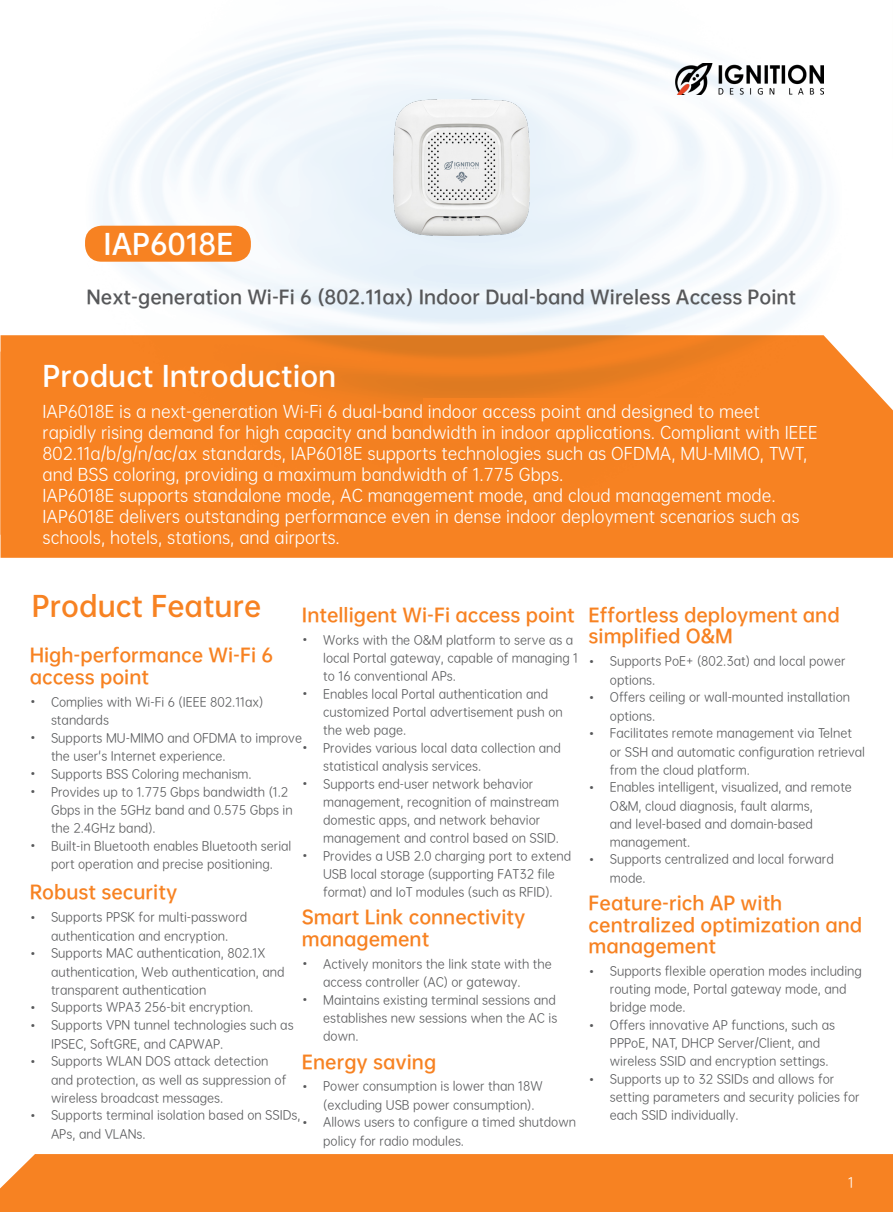
<style>
.page{position:relative;width:893px;height:1212px;background:#fff}
.page>*{position:absolute;margin:0;border:0;box-sizing:border-box;transform-origin:0 0}
.t1{font:27px "OPPO Sans B";color:#fff}
.t2{font:27px "OPPO Sans B";color:#f78222}
.产品特点标题{font:18px/21.6px "OPPO Sans B";color:#f78222}
.t3{font:18px "OPPO Sans B";color:#57585a}
.产品介绍{font:16.5px/21px "OPPO Sans R";color:#fff}
.t4{font:13.5px "OPPO Sans R";color:#fff}
.t5{font:12px/18.1px "OPPO Sans R";color:#57585a}
.s1{font-size:12.75px}
</style>
<div class="page">
<svg style="left:28px;top:1154px;width:865px;height:7px;background:#f78325"></svg>
<div style="left:0;top:1161px;width:893px;height:51px;background:#f78222"></div>
<div style="left:1px;top:354px;width:892px;height:204px;background:#f78222"></div>
<img style="left:195px;top:16px;width:629px;height:52px">
<img style="left:845px;top:354px;width:48px;height:192px">
<img style="left:1px;top:68px;width:421px;height:371px">
<img style="left:422px;top:68px;width:419px;height:329px">
<div style="left:1px;top:439px;width:845px;height:107px;background:#f78222"></div>
<img style="left:393px;top:100px;width:136px;height:136px">
<div style="left:85px;top:226px;width:166px;height:36px;background:#f78222;border-radius:16px"></div>
<img style="left:676px;top:63px;width:147px;height:32px">
<p class="t1" style="left:104px;top:221px;width:131px">IAP6018E</p>
<p class="t3" style="left:86px;top:282px;width:711px">Next-generation Wi-Fi 6 (802.11ax) Indoor Dual-band Wireless Access Point</p>
<p class="t1" style="left:43px;top:352px;width:295px">Product Introduction</p>
<p class="产品介绍" style="left:43px;top:400px;width:777px">IAP6018E is a next-generation Wi-Fi 6 dual-band indoor access point and designed to meet<br>rapidly rising demand for high capacity and bandwidth in indoor applications. Compliant with IEEE 802.11a/b/g/n/ac/ax standards, IAP6018E supports technologies such as OFDMA, MU-MIMO, TWT, and BSS coloring, providing a maximum bandwidth of 1.775 Gbps.</p>
<p class="产品介绍" style="left:43px;top:484px;width:758px">IAP6018E supports standalone mode, AC management mode, and cloud management mode.<br>IAP6018E delivers outstanding performance even in dense indoor deployment scenarios such as schools, hotels, stations, and airports.</p>
<p class="t2" style="left:32px;top:582px;width:231px">Product Feature</p>
<p class="产品特点标题" style="left:30px;top:643px;width:245px">High-performance Wi-Fi 6 access point</p>
<p class="t5" style="left:51px;top:692px;width:214px;text-indent:-21px"><span class="s1">•</span> Complies with Wi-Fi 6 (IEEE 802.11ax) standards</p>
<p class="t5" style="left:51px;top:728px;width:253px;text-indent:-21px"><span class="s1">•</span> Supports MU-MIMO and OFDMA to improve the user's Internet experience.</p>
<p class="t5" style="left:30px;top:764px;width:223px"><span class="s1">•</span> Supports BSS Coloring mechanism.</p>
<p class="t5" style="left:51px;top:782px;width:243px;text-indent:-21px"><span class="s1">•</span> Provides up to 1.775 Gbps bandwidth (1.2<br>Gbps in the 5GHz band and 0.575 Gbps in the 2.4GHz band).</p>
<p class="t5" style="left:30px;top:836px;width:263px;text-align:center"><span class="s1">•</span> Built-in Bluetooth enables Bluetooth serial port operation and precise positioning.</p>
<p class="产品特点标题" style="left:30px;top:880px;width:149px">Robust security</p>
<p class="t5" style="left:30px;top:907px;width:219px;text-align:center"><span class="s1">•</span> Supports PPSK for multi-password authentication and encryption.</p>
<p class="t5" style="left:51px;top:943px;width:235px;text-indent:-21px"><span class="s1">•</span> Supports MAC authentication, 802.1X authentication, Web authentication, and transparent authentication</p>
<p class="t5" style="left:30px;top:997px;width:225px"><span class="s1">•</span> Supports WPA3 256-bit encryption.</p>
<p class="t5" style="left:51px;top:1015px;width:244px;text-indent:-21px"><span class="s1">•</span> Supports VPN tunnel technologies such as<br>IPSEC, SoftGRE, and CAPWAP.</p>
<p class="t5" style="left:51px;top:1051px;width:237px;text-indent:-21px"><span class="s1">•</span> Supports WLAN DOS attack detection and protection, as well as suppression of wireless broadcast messages.</p>
<p class="t5" style="left:51px;top:1105px;width:251px;text-indent:-21px"><span class="s1">•</span> Supports terminal isolation based on SSIDs,<br>APs, and VLANs.</p>
<p class="产品特点标题" style="left:302px;top:602px;width:274px">Intelligent Wi-Fi access point</p>
<p class="t5" style="left:323px;top:630px;width:256px;text-indent:-21px"><span class="s1">•</span> Works with the O&amp;M platform to serve as a local Portal gateway, capable of managing 1 to 16 conventional APs.</p>
<p class="t5" style="left:323px;top:684px;width:241px;text-indent:-21px"><span class="s1">•</span> Enables local Portal authentication and customized Portal advertisement push on the web page.</p>
<p class="t5" style="left:323px;top:738px;width:239px;text-indent:-21px"><span class="s1">•</span> Provides various local data collection and statistical analysis services.</p>
<p class="t5" style="left:323px;top:774px;width:237px;text-indent:-21px"><span class="s1">•</span> Supports end-user network behavior management, recognition of mainstream domestic apps, and network behavior management and control based on SSID.</p>
<p class="t5" style="left:302px;top:846px;width:271px;text-align:center"><span class="s1">•</span> Provides a USB 2.0 charging port to extend<br>USB local storage (supporting FAT32 file format) and IoT modules (such as RFID).</p>
<p class="产品特点标题" style="left:302px;top:905px;width:225px">Smart Link connectivity management</p>
<p class="t5" style="left:323px;top:954px;width:230px;text-indent:-21px"><span class="s1">•</span> Actively monitors the link state with the access controller (AC) or gateway.</p>
<p class="t5" style="left:323px;top:990px;width:236px;text-align:justify;text-indent:-21px"><span class="s1">•</span> Maintains existing terminal sessions and establishes new sessions when the AC is down.</p>
<p class="产品特点标题" style="left:302px;top:1049px;width:136px">Energy saving</p>
<p class="t5" style="left:323px;top:1076px;width:221px;text-indent:-21px"><span class="s1">•</span> Power consumption is lower than 18W (excluding USB power consumption).</p>
<p class="t5" style="left:323px;top:1112px;width:254px;text-indent:-21px"><span class="s1">•</span> Allows users to configure a timed shutdown policy for radio modules.</p>
<p class="产品特点标题" style="left:589px;top:602px;width:253px">Effortless deployment and simplified O&amp;M</p>
<p class="t5" style="left:610px;top:651px;width:237px;text-indent:-21px"><span class="s1">•</span> Supports PoE+ (802.3at) and local power options.</p>
<p class="t5" style="left:610px;top:687px;width:242px;text-indent:-21px"><span class="s1">•</span> Offers ceiling or wall-mounted installation options.</p>
<p class="t5" style="left:610px;top:723px;width:257px;text-indent:-21px"><span class="s1">•</span> Facilitates remote management via Telnet or SSH and automatic configuration retrieval from the cloud platform.</p>
<p class="t5" style="left:610px;top:777px;width:244px;text-indent:-21px"><span class="s1">•</span> Enables intelligent, visualized, and remote<br>O&amp;M, cloud diagnosis, fault alarms,<br>and level-based and domain-based management.</p>
<p class="t5" style="left:610px;top:849px;width:225px;text-indent:-21px"><span class="s1">•</span> Supports centralized and local forward mode.</p>
<p class="产品特点标题" style="left:589px;top:890px;width:275px">Feature-rich AP with centralized optimization and management</p>
<p class="t5" style="left:610px;top:961px;width:253px;text-indent:-21px"><span class="s1">•</span> Supports flexible operation modes including routing mode, Portal gateway mode, and bridge mode.</p>
<p class="t5" style="left:610px;top:1015px;width:227px;text-indent:-21px"><span class="s1">•</span> Offers innovative AP functions, such as<br>PPPoE, NAT, DHCP Server/Client, and wireless SSID and encryption settings.</p>
<p class="t5" style="left:610px;top:1069px;width:251px;text-indent:-21px"><span class="s1">•</span> Supports up to 32 SSIDs and allows for setting parameters and security policies for each SSID individually.</p>
<p class="t4" style="left:848px;top:1172px;width:7px">1</p>
</div>
